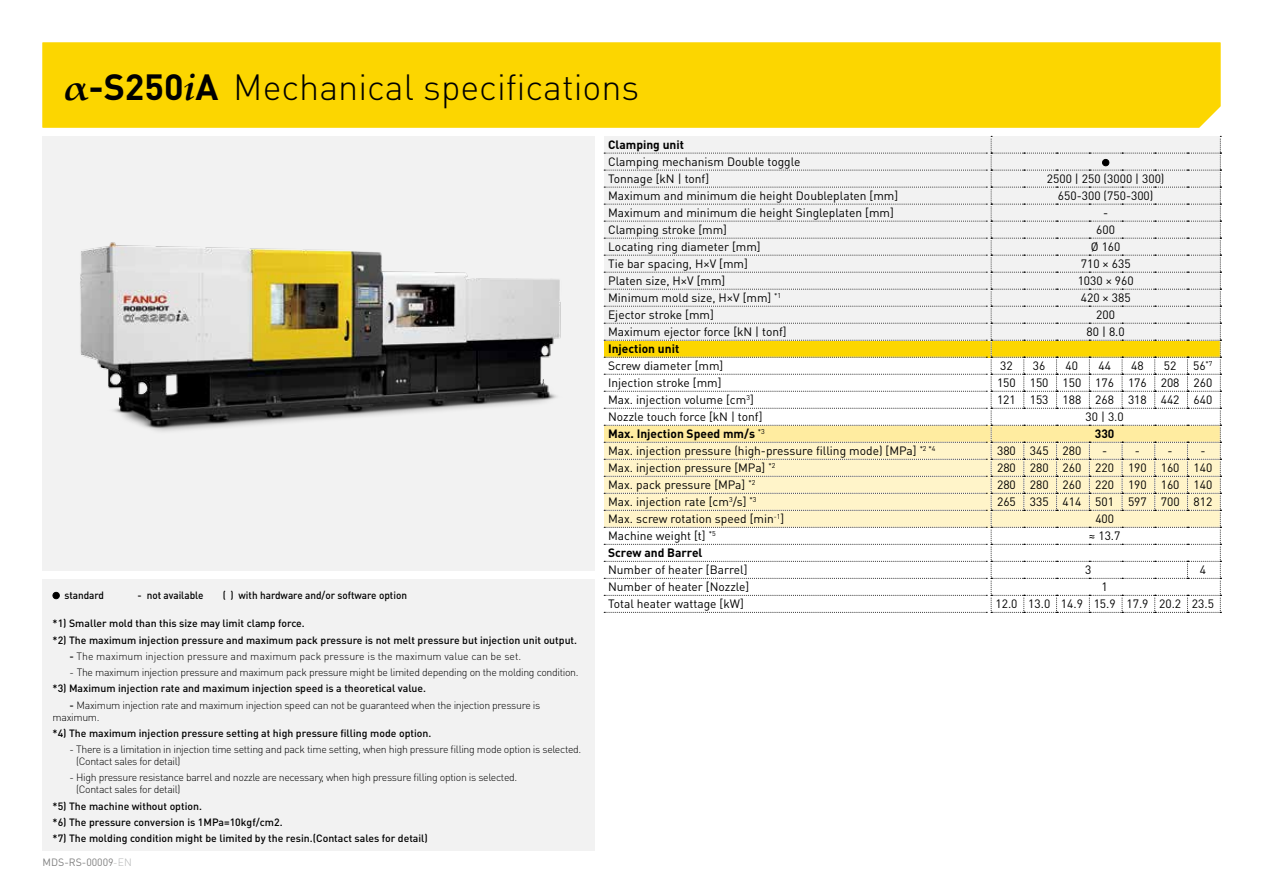
<style>
.page{position:relative;width:1263px;height:893px;background:#fff}
.page>*{position:absolute;margin:0;border:0;box-sizing:border-box;transform-origin:0 0}
.t1{font:300 36px "DIN Pro";color:#000}
.t2{font:12px/17px "DIN Pro";color:#000}
.t3{font:700 12px "DIN Pro";color:#000}
.t4{font:300 10.5px/12px "DIN Pro";letter-spacing:-.03em;color:#000}
.t5{font:500 10.5px/16.2px "DIN Pro";color:#000}
.t6{font:300 10.5px "DIN Pro";color:#000}
.t7{font:500 10.5px "DIN Pro";color:#000;scale:.95 1}
.t8{font:10.5px "DIN Pro";color:#818181}
.s1{font-family:"Palatino";font-weight:700}
.s2{font-weight:700}
.s3{font-family:"Palatino";font-weight:700;font-style:italic}
.s4{font-weight:500}
.s5{font-weight:300;color:#b5b6b6}
</style>
<div class="page">
<div style="left:43px;top:579px;width:552px;height:271px;background:#f2f2f2"></div>
<div style="left:43px;top:136px;width:552px;height:435px;background:#f2f2f2"></div>
<div style="left:43px;top:43px;width:1177px;height:85px;background:#fcd600"></div>
<img style="left:80px;top:242px;width:481px;height:190px">
<div style="left:53px;top:592px;width:6px;height:7px;background:#000;border-radius:50%"></div>
<div style="left:53px;top:592px;width:7px;height:7px;border:1px solid #000;border-radius:50%"></div>
<svg style="left:604px;top:136px;width:617px;height:477px"></svg>
<h1 class="t1" style="left:64px;top:62px;width:577px"><span class="s1">α</span><span class="s2">-S250</span><span class="s3">i</span><span class="s2">A</span> Mechanical specifications</h1>
<p class="t7" style="left:64px;top:588px;width:43px">standard</p>
<p class="t7" style="left:138px;top:588px;width:71px">- not available</p>
<p class="t7" style="left:223px;top:588px;width:196px">( ) with hardware and/or software option</p>
<p class="t5" style="left:53px;top:615px;width:526px">*1) Smaller mold than this size may limit clamp force.<br>*2) The maximum injection pressure and maximum pack pressure is not melt pressure but injection unit output.</p>
<p class="t6" style="left:70px;top:649px;width:453px"><span class="s4">-</span> The maximum injection pressure and maximum pack pressure is the maximum value can be set.</p>
<p class="t4" style="left:70px;top:666px;width:510px">- The maximum injection pressure and maximum pack pressure might be limited depending on the molding condition.</p>
<p class="t5" style="left:53px;top:680px;width:375px">*3) Maximum injection rate and maximum injection speed is a theoretical value.</p>
<p class="t4" style="left:53px;top:698px;width:489px;text-indent:17px"><span class="s4">-</span> Maximum injection rate and maximum injection speed can not be guaranteed when the injection pressure is maximum.</p>
<p class="t5" style="left:53px;top:725px;width:380px">*4) The maximum injection pressure setting at high pressure filling mode option.</p>
<p class="t4" style="left:76px;top:743px;width:507px;text-indent:-7px">- There is a limitation in injection time setting and pack time setting, when high pressure filling mode option is selected. (Contact sales for detail)</p>
<p class="t4" style="left:76px;top:771px;width:443px;text-indent:-7px">- High pressure resistance barrel and nozzle are necessary, when high pressure filling option is selected. (Contact sales for detail)</p>
<p class="t5" style="left:53px;top:797px;width:377px">*5) The machine without option.<br>*6) The pressure conversion is 1MPa=10kgf/cm2.<br>*7) The molding condition might be limited by the resin.(Contact sales for detail)</p>
<p class="t8" style="left:43px;top:855px;width:91px">MDS-RS-00009<span class="s5">-EN</span></p>
<p class="t3" style="left:608px;top:137px;width:77px">Clamping unit</p>
<p class="t2" style="left:608px;top:153px;width:292px">Clamping mechanism Double toggle<br>Tonnage [kN | tonf]<br>Maximum and minimum die height Doubleplaten [mm]<br>Maximum and minimum die height Singleplaten [mm]<br>Clamping stroke [mm]<br>Locating ring diameter [mm]<br>Tie bar spacing, H×V [mm]<br>Platen size, H×V [mm]<br>Minimum mold size, H×V [mm] <sup>*1<br></sup>Ejector stroke [mm]<br>Maximum ejector force [kN | tonf]</p>
<p class="t3" style="left:608px;top:341px;width:73px">Injection unit</p>
<p class="t2" style="left:608px;top:357px;width:329px">Screw diameter [mm]<br>Injection stroke [mm]<br>Max. injection volume [cm<sup>3</sup>]<br>Nozzle touch force [kN | tonf]<br><span class="s2">Max. Injection Speed mm/s</span> <sup>*3<br></sup>Max. injection pressure (high-pressure filling mode) [MPa] <sup>*2</sup> <sup>*4<br></sup>Max. injection pressure [MPa] <sup>*2<br></sup>Max. pack pressure [MPa] <sup>*2<br></sup>Max. injection rate [cm<sup>3</sup>/s] <sup>*3<br></sup>Max. screw rotation speed [min<sup>-1</sup>]<br>Machine weight [t] <sup>*5<br></sup><span class="s2">Screw and Barrel</span></p>
<p class="t2" style="left:608px;top:561px;width:143px">Number of heater [Barrel]<br>Number of heater [Nozzle]<br>Total heater wattage [kW]</p>
<p class="t2" style="left:1047px;top:170px;width:119px;text-align:center">2500 | 250 (3000 | 300)<br>650-300 (750-300)<br>-<br>600<br>Ø 160<br>710 × 635<br>1030 × 960<br>420 × 385<br>200<br>80 | 8.0</p>
<p class="t2" style="left:1000px;top:357px;width:14px">32</p>
<p class="t2" style="left:1033px;top:357px;width:14px">36</p>
<p class="t2" style="left:1066px;top:357px;width:14px">40</p>
<p class="t2" style="left:1098px;top:357px;width:14px">44</p>
<p class="t2" style="left:1131px;top:357px;width:14px">48</p>
<p class="t2" style="left:1164px;top:357px;width:14px">52</p>
<p class="t2" style="left:1193px;top:357px;width:21px">56<sup>*7</sup></p>
<p class="t2" style="left:997px;top:374px;width:217px">150 150 150 176 176 208 260</p>
<p class="t2" style="left:997px;top:391px;width:217px">121 153 188 268 318 442 640</p>
<p class="t2" style="left:1085px;top:408px;width:40px">30 | 3.0</p>
<p class="t3" style="left:1095px;top:426px;width:21px">330</p>
<p class="t2" style="left:997px;top:442px;width:86px">380 345 280</p>
<p class="t2" style="left:1102px;top:442px;width:39px">- -</p>
<p class="t2" style="left:1167px;top:442px;width:39px">- -</p>
<p class="t2" style="left:997px;top:459px;width:217px">280 280 260 220 190 160 140</p>
<p class="t2" style="left:997px;top:476px;width:217px">280 280 260 220 190 160 140</p>
<p class="t2" style="left:997px;top:493px;width:217px">265 335 414 501 597 700 812</p>
<p class="t2" style="left:1095px;top:510px;width:20px">400</p>
<p class="t2" style="left:1089px;top:527px;width:33px">≈ 13.7</p>
<p class="t2" style="left:1085px;top:561px;width:8px">3</p>
<p class="t2" style="left:1200px;top:561px;width:8px">4</p>
<p class="t2" style="left:995px;top:578px;width:220px;text-align:center">1<br>12.0 13.0 14.9 15.9 17.9 20.2 23.5</p>
</div>
